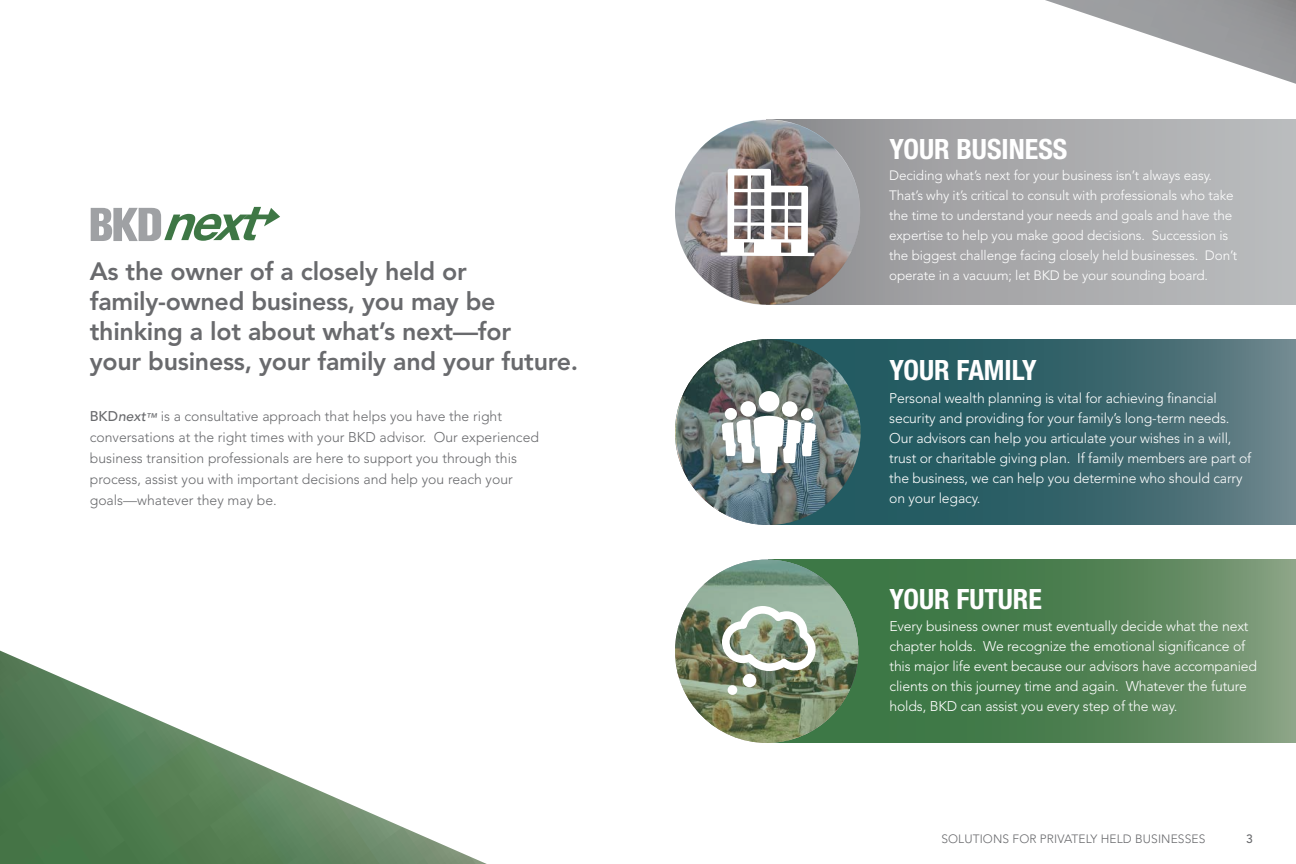
<style>
.page{position:relative;width:1296px;height:864px;background:#fff}
.page>*{position:absolute;margin:0;border:0;box-sizing:border-box;transform-origin:0 0}
.t1{font:700 condensed 28px "Helvetica Neue LT Std";color:#fff}
.t2{font:800 25px/30px "Avenir LT Std";letter-spacing:-.01em;color:#696a6d}
.t3{font:300 14px/20px "Avenir LT Std";letter-spacing:-.01em;color:#fff}
.t4{font:300 14px/21px "Avenir LT Std";color:#696a6d}
.t5{font:300 13.5px/20px "Avenir LT Std";letter-spacing:-.01em;color:#fff}
.t6{font:300 12px "Avenir LT Std";letter-spacing:.01em;color:#696a6d}
.t7{font:500 12px "Avenir LT Std";color:#696a6d}
.s1{font-weight:500}
.s2{font-weight:500;font-style:italic}
.s3{font-weight:500;font-style:italic;font-size:11px}
</style>
<div class="page">
<img style="left:0;top:651px;width:487px;height:213px">
<img style="left:1045px;top:0;width:251px;height:84px">
<div style="left:767px;top:119px;width:529px;height:186px;background:linear-gradient(to right,#919193,#bdbec0)"></div>
<svg style="left:675px;top:120px;width:185px;height:185px;background:#888283"></svg>
<svg style="left:721px;top:169px;width:93px;height:87px"></svg>
<svg style="left:779px;top:339px;width:517px;height:186px;background:#3b676e"></svg>
<svg style="left:676px;top:339px;width:186px;height:186px;background:#5a6e6d"></svg>
<svg style="left:776px;top:560px;width:520px;height:183px;background:#548357"></svg>
<svg style="left:675px;top:560px;width:183px;height:183px;background:#7b8e71"></svg>
<svg style="left:91px;top:207px;width:189px;height:34px"></svg>
<svg style="left:722px;top:391px;width:94px;height:82px"></svg>
<svg style="left:722px;top:606px;width:94px;height:89px"></svg>
<h2 class="t2" style="left:90px;top:256px;width:490px">As the owner of a closely held or family-owned business, you may be thinking a lot about what’s next—for<br>your business, your family and your future.</h2>
<p class="t4" style="left:90px;top:405px;width:451px"><span class="s1">BKD</span><span class="s2">next</span><span class="s3">™</span> is a consultative approach that helps you have the right conversations at the right times with your BKD advisor. Our experienced business transition professionals are here to support you through this process, assist you with important decisions and help you reach your goals—whatever they may be.</p>
<h1 class="t1" style="left:889px;top:133px;width:179px">YOUR BUSINESS</h1>
<p class="t5" style="left:889px;top:165px;width:350px">Deciding what’s next for your business isn’t always easy.<br>That’s why it’s critical to consult with professionals who take the time to understand your needs and goals and have the expertise to help you make good decisions. Succession is the biggest challenge facing closely held businesses. Don’t operate in a vacuum; let BKD be your sounding board.</p>
<h1 class="t1" style="left:889px;top:353px;width:149px">YOUR FAMILY</h1>
<p class="t3" style="left:889px;top:389px;width:364px">Personal wealth planning is vital for achieving financial security and providing for your family’s long-term needs.<br>Our advisors can help you articulate your wishes in a will, trust or charitable giving plan. If family members are part of the business, we can help you determine who should carry on your legacy.</p>
<h1 class="t1" style="left:889px;top:582px;width:154px">YOUR FUTURE</h1>
<p class="t3" style="left:889px;top:616px;width:369px">Every business owner must eventually decide what the next chapter holds. We recognize the emotional significance of this major life event because our advisors have accompanied clients on this journey time and again. Whatever the future holds, BKD can assist you every step of the way.</p>
<p class="t6" style="left:941px;top:832px;width:266px">SOLUTIONS FOR PRIVATELY HELD BUSINESSES</p>
<p class="t7" style="left:1246px;top:832px;width:8px">3</p>
</div>
